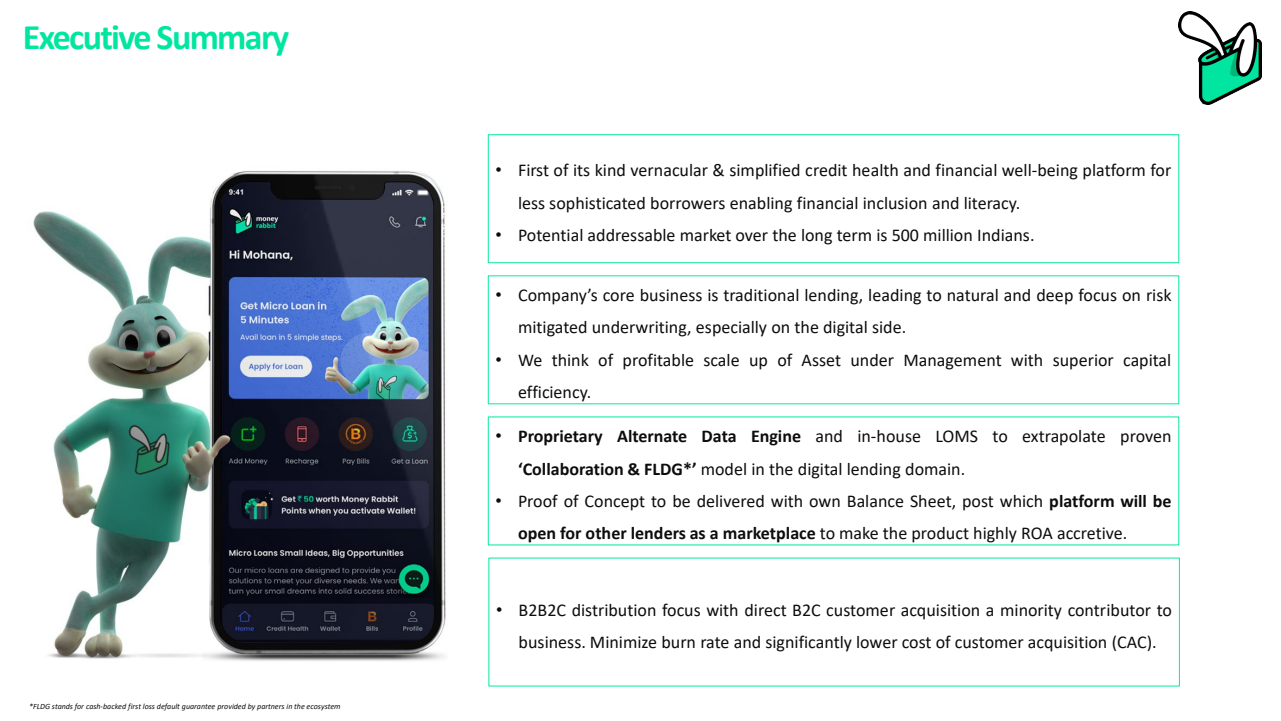
<style>
.page{position:relative;width:1281px;height:721px;background:#fff}
.page>*{position:absolute;margin:0;border:0;box-sizing:border-box;transform-origin:0 0}
.t1{font:700 36px "Calibri";letter-spacing:-.045em;color:#00e6a0}
.t2{font:18px/32.4px "Calibri";color:#0d0d0d}
.t3{font:italic 8px "Calibri";letter-spacing:-.005em;color:#0d0d0d}
.s1{font-family:"Arial"}
.s2{font-weight:700}
</style>
<div class="page">
<img style="left:1178px;top:12px;width:83px;height:93px">
<div style="left:488px;top:134px;width:690px;height:129px;border:1px solid #07e7a0"></div>
<img style="left:33px;top:171px;width:413px;height:490px">
<p class="t1" style="left:23px;top:12px;width:268px">Executive Summary</p>
<p class="t3" style="left:29px;top:700px;width:313px">*FLDG stands for cash-backed first loss default guarantee provided by partners in the ecosystem</p>
<p class="t2" style="left:518px;top:153px;width:654px;text-indent:-23px"><span class="s1">•</span> First of its kind vernacular &amp; simplified credit health and financial well-being platform for less sophisticated borrowers enabling financial inclusion and literacy.</p>
<p class="t2" style="left:495px;top:218px;width:540px"><span class="s1">•</span> Potential addressable market over the long term is 500 million Indians.</p>
<p class="t2" style="left:518px;top:278px;width:655px;text-indent:-23px"><span class="s1">•</span> Company’s core business is traditional lending, leading to natural and deep focus on risk mitigated underwriting, especially on the digital side.</p>
<p class="t2" style="left:518px;top:343px;width:654px;text-indent:-23px"><span class="s1">•</span> We think of profitable scale up of Asset under Management with superior capital efficiency.</p>
<p class="t2" style="left:518px;top:419px;width:655px;text-indent:-23px"><span class="s1">•</span> <span class="s2">Proprietary Alternate Data Engine</span> and in-house LOMS to extrapolate proven <span class="s2">‘Collaboration &amp; FLDG*’</span> model in the digital lending domain.</p>
<p class="t2" style="left:518px;top:484px;width:654px;text-indent:-23px"><span class="s1">•</span> Proof of Concept to be delivered with own Balance Sheet, post which <span class="s2">platform will be open for other lenders as a marketplace</span> to make the product highly ROA accretive.</p>
<p class="t2" style="left:496px;top:593px;width:677px;text-align:center"><span class="s1">•</span> B2B2C distribution focus with direct B2C customer acquisition a minority contributor to business. Minimize burn rate and significantly lower cost of customer acquisition (CAC).</p>
</div>
